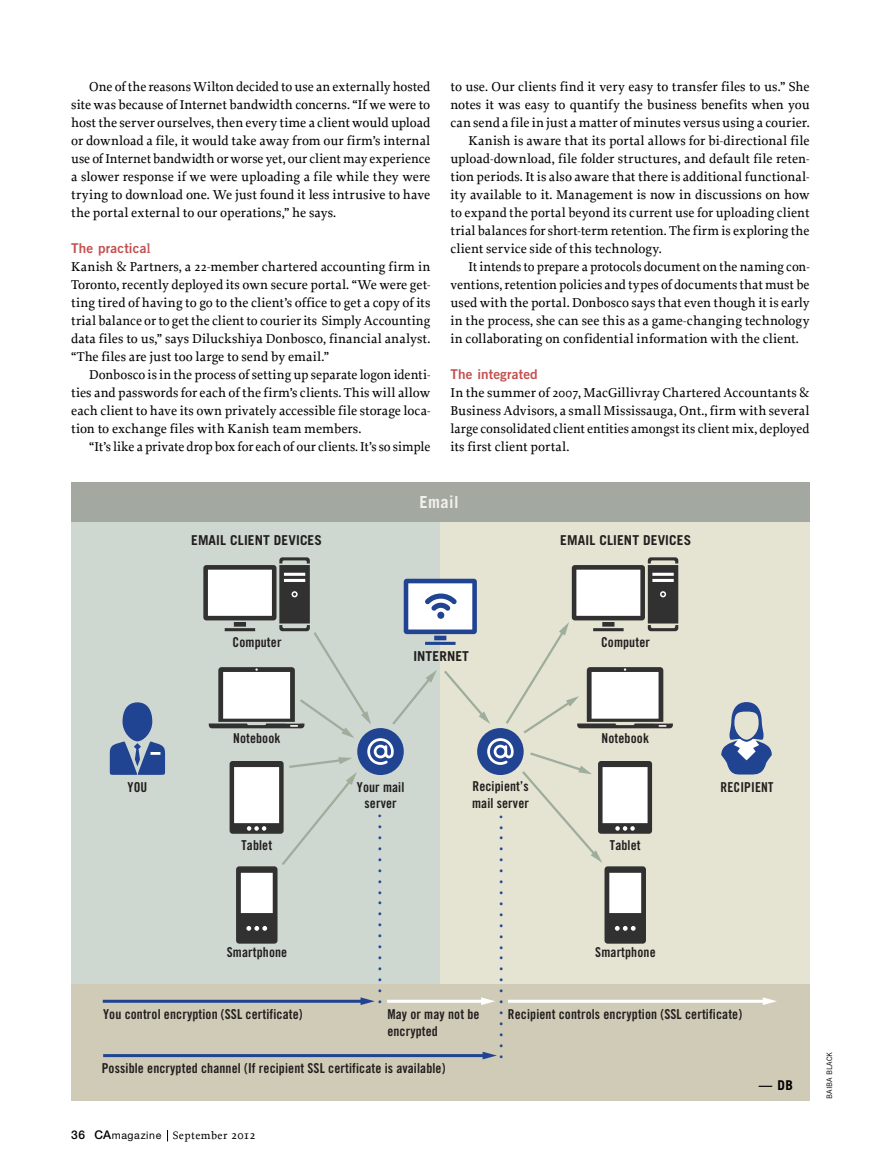
<style>
.page{position:relative;width:878px;height:1175px;background:#fff}
.page>*{position:absolute;margin:0;border:0;box-sizing:border-box;transform-origin:0 0}
.t1{font:22.65px "Myriad";color:#214492}
.t2{font:21.15px "Myriad";color:#214492}
.t3{font:700 16.65px "Trade Gothic";letter-spacing:.025em;color:#f2f0ec}
.t4{font:13.65px/16.6px "Trade Gothic Bold Cond Twenty";letter-spacing:.01em;color:#211e1e}
.t5{font:700 13.65px "Trade Gothic";letter-spacing:.01em;color:#211e1e}
.t6{font:500 13.5px/18px "Proforma";letter-spacing:.005em;color:#000;text-align:justify}
.t7{font:13.5px "Trade Gothic Bold Two";letter-spacing:.01em;color:#c3514f}
.t8{font:700 13.5px "Trade Gothic";color:#000}
.t9{font:500 11.25px "Proforma";letter-spacing:.035em;color:#000}
.t10{font:7.5px "Trade Gothic";color:#000}
.s1{font-family:"Proforma";font-weight:600}
.s2{font-family:"Trade Gothic Bold Two";font-weight:400;color:#c3514f}
.s3{font-family:"Helvetica Neue LT Std";font-size:12px}
.s4{font-family:"Helvetica Neue LT Std";font-weight:400;font-size:10.5px}
.s5{font-size:12.45px}
</style>
<div class="page">
<div style="left:71px;top:485px;width:738px;height:501px;background:#cfd7d1"></div>
<div style="left:440px;top:482px;width:369px;height:501px;background:#e5e4d3"></div>
<div style="left:71px;top:983px;width:738px;height:117px;background:#d0cbb6"></div>
<div style="left:71px;top:482px;width:738px;height:39px;background:#a3a9a1"></div>
<hr style="left:103px;top:1054px;width:382px;height:3px;background:#214492">
<svg style="left:482px;top:1051px;width:15px;height:8px"></svg>
<hr style="left:103px;top:999px;width:260px;height:3px;background:#214492">
<svg style="left:360px;top:997px;width:15px;height:8px"></svg>
<hr style="left:387px;top:999px;width:96px;height:3px;background:#fff">
<svg style="left:481px;top:997px;width:14px;height:8px"></svg>
<hr style="left:508px;top:999px;width:257px;height:3px;background:#fff">
<svg style="left:762px;top:997px;width:15px;height:8px"></svg>
<svg style="left:110px;top:702px;width:55px;height:73px"></svg>
<svg style="left:721px;top:702px;width:50px;height:72px"></svg>
<svg style="left:203px;top:557px;width:475px;height:386px"></svg>
<p class="t6" style="left:71px;top:77px;width:361px;text-indent:18px">One of the reasons Wilton decided to use an externally hosted site was because of Internet bandwidth concerns. “If we were to host the server ourselves, then every time a client would upload or download a file, it would take away from our firm’s internal use of Internet bandwidth or worse yet, our client may experience a slower response if we were uploading a file while they were trying to download one. We just found it less intrusive to have the portal external to our operations,” he says.</p>
<p class="t7" style="left:71px;top:239px;width:81px">The practica<span class="s1">l</span></p>
<p class="t6" style="left:71px;top:257px;width:360px">Kanish &amp; Partners, a 22-member chartered accounting firm in</p>
<p class="t6" style="left:71px;top:275px;width:360px">Toronto, recently deployed its own secure portal. “We were get-</p>
<p class="t6" style="left:71px;top:293px;width:361px">ting tired of having to go to the client’s office to get a copy of its</p>
<p class="t6" style="left:71px;top:311px;width:360px">trial balance or to get the client to courier its Simply Accounting</p>
<p class="t6" style="left:71px;top:329px;width:360px">data files to us,” says Diluckshiya Donbosco, financial analyst.</p>
<p class="t6" style="left:71px;top:347px;width:259px">“The files are just too large to send by email.”</p>
<p class="t6" style="left:89px;top:365px;width:342px">Donbosco is in the process of setting up separate logon identi-</p>
<p class="t6" style="left:71px;top:383px;width:360px">ties and passwords for each of the firm’s clients. This will allow</p>
<p class="t6" style="left:71px;top:401px;width:360px">each client to have its own privately accessible file storage loca-</p>
<p class="t6" style="left:71px;top:419px;width:291px">tion to exchange files with Kanish team members.</p>
<p class="t6" style="left:89px;top:437px;width:342px">“It’s like a private drop box for each of our clients. It’s so simple</p>
<p class="t6" style="left:450px;top:77px;width:360px">to use. Our clients find it very easy to transfer files to us.” She</p>
<p class="t6" style="left:450px;top:95px;width:360px">notes it was easy to quantify the business benefits when you</p>
<p class="t6" style="left:450px;top:113px;width:360px">can send a file in just a matter of minutes versus using a courier.</p>
<p class="t6" style="left:468px;top:131px;width:342px">Kanish is aware that its portal allows for bi-directional file</p>
<p class="t6" style="left:450px;top:149px;width:360px">upload-download, file folder structures, and default file reten-</p>
<p class="t6" style="left:450px;top:167px;width:360px">tion periods. It is also aware that there is additional functional-</p>
<p class="t6" style="left:450px;top:185px;width:360px">ity available to it. Management is now in discussions on how</p>
<p class="t6" style="left:450px;top:203px;width:360px">to expand the portal beyond its current use for uploading client</p>
<p class="t6" style="left:450px;top:221px;width:360px">trial balances for short-term retention. The firm is exploring the</p>
<p class="t6" style="left:450px;top:239px;width:213px">client service side of this technology.</p>
<p class="t6" style="left:468px;top:257px;width:342px">It intends to prepare a protocols document on the naming con-</p>
<p class="t6" style="left:450px;top:275px;width:360px">ventions, retention policies and types of documents that must be</p>
<p class="t6" style="left:450px;top:293px;width:360px">used with the portal. Donbosco says that even though it is early</p>
<p class="t6" style="left:450px;top:311px;width:360px">in the process, she can see this as a game-changing technology</p>
<p class="t6" style="left:450px;top:329px;width:350px">in collaborating on confidential information with the client.</p>
<p class="t6" style="left:450px;top:365px;width:360px;text-align:left"><span class="s2">The integrated<br></span>In the summer of 2007, MacGillivray Chartered Accountants &amp; Business Advisors, a small Mississauga, Ont., firm with several large consolidated client entities amongst its client mix, deployed its first client portal.</p>
<p class="t5" style="left:191px;top:532px;width:132px">EMAIL CLIENT DEVICES</p>
<p class="t3" style="left:419px;top:491px;width:41px">Email</p>
<p class="t5" style="left:560px;top:532px;width:132px">EMAIL CLIENT DEVICES</p>
<p class="t4" style="left:232px;top:634px;width:50px">Computer</p>
<p class="t4" style="left:233px;top:730px;width:49px">Notebook</p>
<p class="t5" style="left:413px;top:648px;width:57px">INTERNET</p>
<p class="t4" style="left:601px;top:634px;width:50px">Computer</p>
<p class="t4" style="left:601px;top:730px;width:49px">Notebook</p>
<p class="t4" style="left:357px;top:778px;width:49px;text-align:center">Your mail server</p>
<p class="t4" style="left:472px;top:778px;width:58px">Recipient’s mail server</p>
<p class="t4" style="left:128px;top:778px;width:21px">YOU</p>
<p class="t4" style="left:720px;top:778px;width:54px">RECIPIENT</p>
<p class="t4" style="left:241px;top:836px;width:32px">Tablet</p>
<p class="t4" style="left:227px;top:943px;width:62px">Smartphone</p>
<p class="t4" style="left:103px;top:1005px;width:201px">You control encryption (SSL certificate)</p>
<p class="t2" style="left:377px;top:799px;width:6px">.</p>
<p class="t1" style="left:377px;top:809px;width:6px">.</p>
<p class="t1" style="left:377px;top:820px;width:6px">.</p>
<p class="t1" style="left:377px;top:831px;width:6px">.</p>
<p class="t1" style="left:377px;top:842px;width:6px">.</p>
<p class="t1" style="left:377px;top:852px;width:6px">.</p>
<p class="t1" style="left:377px;top:863px;width:6px">.</p>
<p class="t1" style="left:377px;top:874px;width:6px">.</p>
<p class="t1" style="left:377px;top:885px;width:6px">.</p>
<p class="t1" style="left:377px;top:896px;width:6px">.</p>
<p class="t1" style="left:377px;top:907px;width:6px">.</p>
<p class="t1" style="left:377px;top:918px;width:6px">.</p>
<p class="t1" style="left:377px;top:929px;width:6px">.</p>
<p class="t1" style="left:377px;top:940px;width:6px">.</p>
<p class="t1" style="left:377px;top:951px;width:6px">.</p>
<p class="t1" style="left:377px;top:962px;width:6px">.</p>
<p class="t1" style="left:377px;top:972px;width:6px">.</p>
<p class="t1" style="left:377px;top:983px;width:6px">.</p>
<p class="t2" style="left:499px;top:800px;width:6px">.</p>
<p class="t1" style="left:499px;top:809px;width:6px">.</p>
<p class="t1" style="left:499px;top:820px;width:6px">.</p>
<p class="t1" style="left:499px;top:831px;width:6px">.</p>
<p class="t1" style="left:499px;top:842px;width:6px">.</p>
<p class="t1" style="left:499px;top:853px;width:6px">.</p>
<p class="t1" style="left:499px;top:864px;width:6px">.</p>
<p class="t1" style="left:499px;top:875px;width:6px">.</p>
<p class="t1" style="left:499px;top:886px;width:6px">.</p>
<p class="t1" style="left:499px;top:897px;width:6px">.</p>
<p class="t1" style="left:499px;top:908px;width:6px">.</p>
<p class="t1" style="left:499px;top:918px;width:6px">.</p>
<p class="t1" style="left:499px;top:929px;width:6px">.</p>
<p class="t1" style="left:499px;top:940px;width:6px">.</p>
<p class="t1" style="left:499px;top:951px;width:6px">.</p>
<p class="t1" style="left:499px;top:962px;width:6px">.</p>
<p class="t1" style="left:499px;top:973px;width:6px">.</p>
<p class="t1" style="left:499px;top:984px;width:6px">.</p>
<p class="t1" style="left:499px;top:995px;width:6px">.</p>
<p class="t1" style="left:499px;top:1006px;width:6px">.</p>
<p class="t1" style="left:499px;top:1017px;width:6px">.</p>
<p class="t1" style="left:499px;top:1028px;width:6px">.</p>
<p class="t1" style="left:499px;top:1038px;width:6px">.</p>
<p class="t4" style="left:610px;top:836px;width:32px">Tablet</p>
<p class="t4" style="left:595px;top:943px;width:62px">Smartphone</p>
<p class="t4" style="left:387px;top:1006px;width:94px">May or may not be encrypted</p>
<p class="t4" style="left:508px;top:1006px;width:236px">Recipient controls encryption (SSL certificate)</p>
<p class="t4" style="left:102px;top:1059px;width:345px">Possible encrypted channel (If recipient SSL certificate is available)</p>
<p class="t9" style="left:71px;top:1128px;width:186px"><span class="s3">36 CA</span><span class="s4">magazine</span> September <span class="s5">2012</span></p>
<p class="t8" style="left:758px;top:1076px;width:36px">— DB</p>
<p class="t10" style="left:824px;top:1098px;width:49px;rotate:-90deg">BAIBA BlAck</p>
</div>
